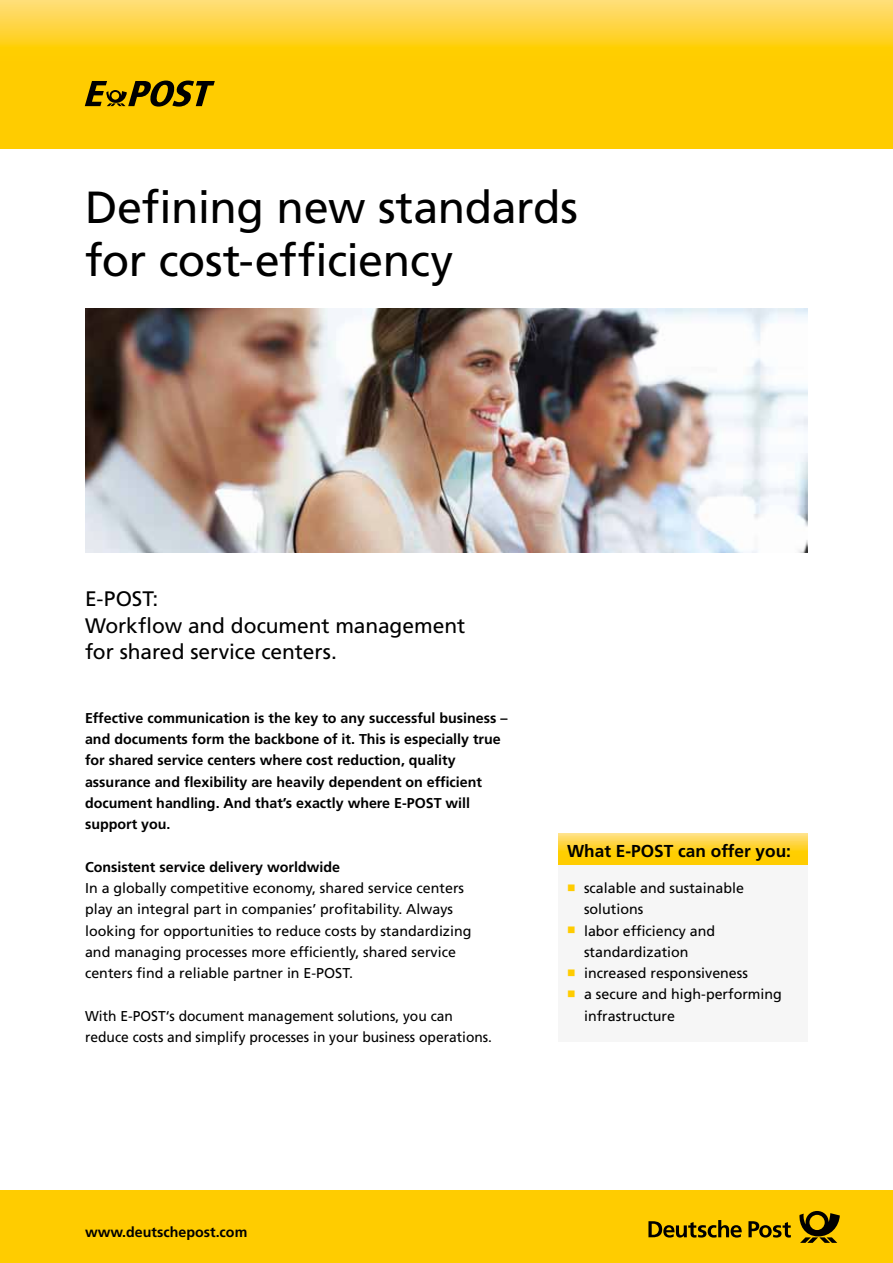
<style>
.page{position:relative;width:893px;height:1263px;background:#fff}
.page>*{position:absolute;margin:0;border:0;box-sizing:border-box;transform-origin:0 0}
.t1{font:45px/53.1px "Frutiger LT Std";letter-spacing:-.01em;color:#000}
.t2{font:21px/26.5px "Frutiger LT Std";letter-spacing:-.005em;color:#000}
.t3{font:700 17.25px "Frutiger LT Std";color:#000}
.t4{font:14.25px/21.3px "Frutiger LT Std";color:#000}
.t5{font:700 14.25px/21.3px "Frutiger LT Std";color:#000}
.s1{color:#fc0}
</style>
<div class="page">
<svg style="left:0;top:0;width:893px;height:149px;background:#fecf16"></svg>
<div style="left:0;top:1191px;width:893px;height:72px;background:#fc0"></div>
<svg style="left:799px;top:1211px;width:41px;height:32px"></svg>
<svg style="left:648px;top:1220px;width:94px;height:17px"></svg>
<svg style="left:748px;top:1221px;width:43px;height:16px"></svg>
<svg style="left:85px;top:81px;width:130px;height:26px;background:#8d7100"></svg>
<img style="left:86px;top:308px;width:721px;height:245px">
<svg style="left:558px;top:833px;width:250px;height:32px;background:#ffd32b"></svg>
<div style="left:558px;top:865px;width:250px;height:177px;background:#f6f6f6"></div>
<h1 class="t1" style="left:85px;top:181px;width:495px">Defining new standards for cost-efficiency</h1>
<h2 class="t2" style="left:85px;top:585px;width:382px">E-POST:<br>Workflow and document management for shared service centers.</h2>
<p class="t5" style="left:85px;top:707px;width:424px">Effective communication is the key to any successful business – and documents form the backbone of it. This is especially true for shared service centers where cost reduction, quality assurance and flexibility are heavily dependent on efficient document handling. And that’s exactly where E-POST will support you.</p>
<p class="t5" style="left:85px;top:856px;width:256px">Consistent service delivery worldwide</p>
<p class="t4" style="left:85px;top:877px;width:388px">In a globally competitive economy, shared service centers play an integral part in companies’ profitability. Always looking for opportunities to reduce costs by standardizing and managing processes more efficiently, shared service centers find a reliable partner in E-POST.</p>
<p class="t4" style="left:85px;top:1005px;width:409px">With E-POST‘s document management solutions, you can reduce costs and simplify processes in your business operations.</p>
<p class="t3" style="left:567px;top:841px;width:226px">What E-POST can offer you:</p>
<p class="t4" style="left:584px;top:877px;width:161px;text-indent:-17px"><span class="s1">■</span> scalable and sustainable solutions</p>
<p class="t4" style="left:584px;top:920px;width:133px;text-indent:-17px"><span class="s1">■</span> labor efficiency and standardization</p>
<p class="t4" style="left:567px;top:962px;width:182px"><span class="s1">■</span> increased responsiveness</p>
<p class="t4" style="left:584px;top:984px;width:199px;text-indent:-17px"><span class="s1">■</span> a secure and high-performing infrastructure</p>
<p class="t5" style="left:85px;top:1222px;width:164px">www.deutschepost.com</p>
</div>
